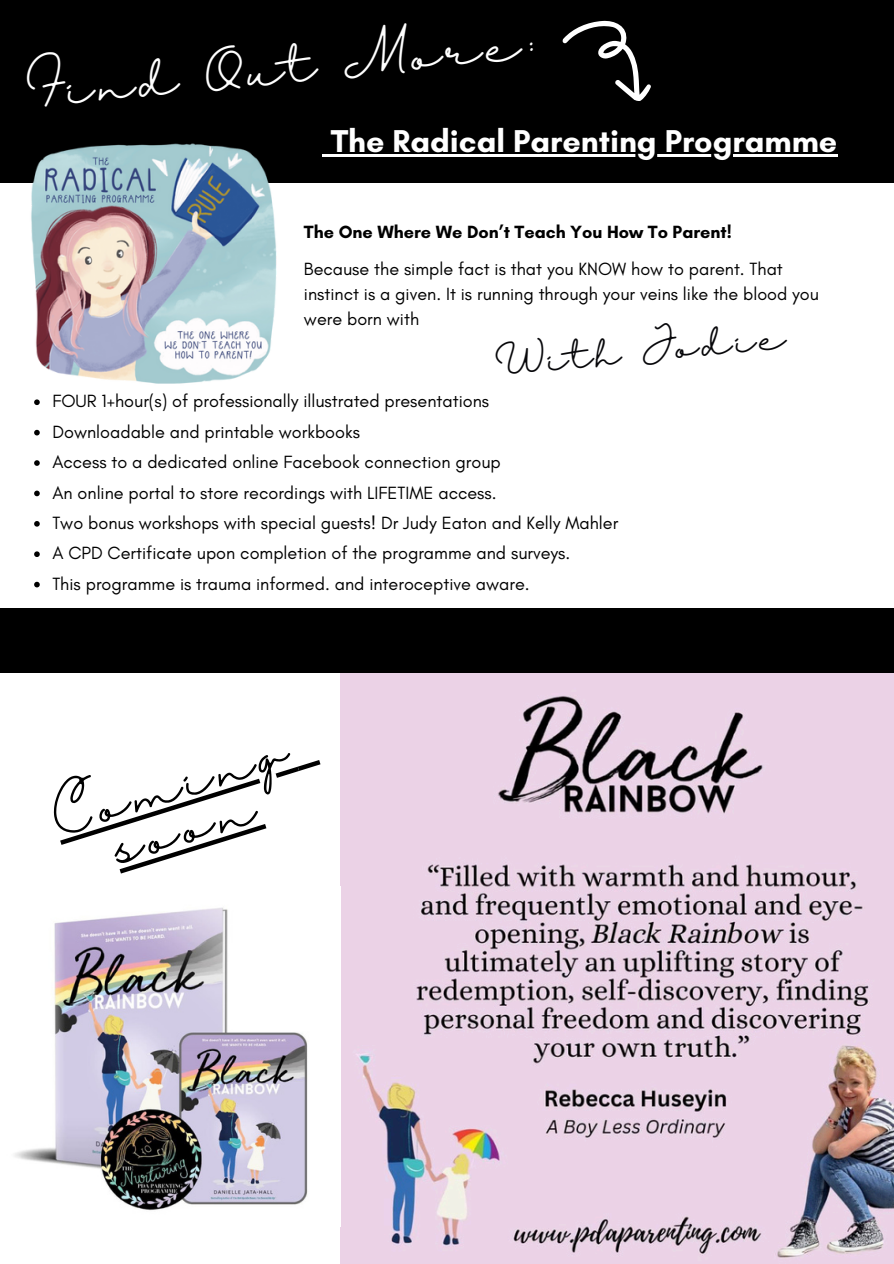
<style>
.page{position:relative;width:894px;height:1264px;background:#fff}
.page>*{position:absolute;margin:0;border:0;box-sizing:border-box;transform-origin:0 0}
.t1{font:45.6px/45px "Halimun";color:#000;text-align:center}
.t2{font:42.6px "Halimun";color:#fff}
.t3{font:32.55px "Halimun";color:#07070a}
.t4{font:700 32.1px "Glacial Indifference";color:#fff}
.t5{font:18px/24.8px "Glacial Indifference";color:#000}
.t6{font:700 18px "Glacial Indifference";color:#000}
</style>
<div class="page">
<div style="left:0;top:0;width:893px;height:183px;background:#000"></div>
<img style="left:31px;top:143px;width:246px;height:241px">
<svg style="left:562px;top:20px;width:89px;height:81px"></svg>
<img style="left:340px;top:673px;width:553px;height:589px">
<img style="left:14px;top:907px;width:294px;height:304px">
<svg style="left:322px;top:154px;width:8px;height:3px"></svg>
<hr style="left:330px;top:154px;width:507px;height:3px;background:#fff">
<svg style="left:34px;top:399px;width:6px;height:6px"></svg>
<svg style="left:34px;top:430px;width:6px;height:5px"></svg>
<svg style="left:34px;top:460px;width:6px;height:6px"></svg>
<svg style="left:34px;top:490px;width:6px;height:6px"></svg>
<svg style="left:34px;top:521px;width:6px;height:5px"></svg>
<svg style="left:34px;top:551px;width:6px;height:6px"></svg>
<svg style="left:34px;top:582px;width:6px;height:5px"></svg>
<div style="left:0;top:608px;width:893px;height:65px;background:#000"></div>
<svg style="left:60px;top:760px;width:260px;height:113px"></svg>
<p class="t2" style="left:24px;top:71px;width:513px;rotate:-6deg">Find Out More:</p>
<h4 class="t4" style="left:330px;top:121px;width:508px">The Radical Parenting Programme</h4>
<p class="t6" style="left:304px;top:221px;width:429px">The One Where We Don’t Teach You How To Parent!</p>
<h3 class="t5" style="left:304px;top:257px;width:516px">Because the simple fact is that you KNOW how to parent. That instinct is a given. It is running through your veins like the blood you were born with</h3>
<h1 class="t3" style="left:493px;top:347px;width:293px;rotate:-6deg">With Jodie</h1>
<p class="t5" style="left:52px;top:388px;width:438px">FOUR 1+hour(s) of professionally illustrated presentations</p>
<p class="t5" style="left:52px;top:419px;width:309px">Downloadable and printable workbooks</p>
<p class="t5" style="left:52px;top:449px;width:450px">Access to a dedicated online Facebook connection group</p>
<p class="t5" style="left:52px;top:480px;width:445px">An online portal to store recordings with LIFETIME access.</p>
<p class="t5" style="left:52px;top:510px;width:567px">Two bonus workshops with special guests! Dr Judy Eaton and Kelly Mahler</p>
<p class="t5" style="left:52px;top:540px;width:519px">A CPD Certificate upon completion of the programme and surveys.</p>
<p class="t5" style="left:52px;top:571px;width:478px">This programme is trauma informed. and interoceptive aware.</p>
<p class="t1" style="left:48px;top:800px;width:245px;rotate:-17deg">Coming soon</p>
</div>
